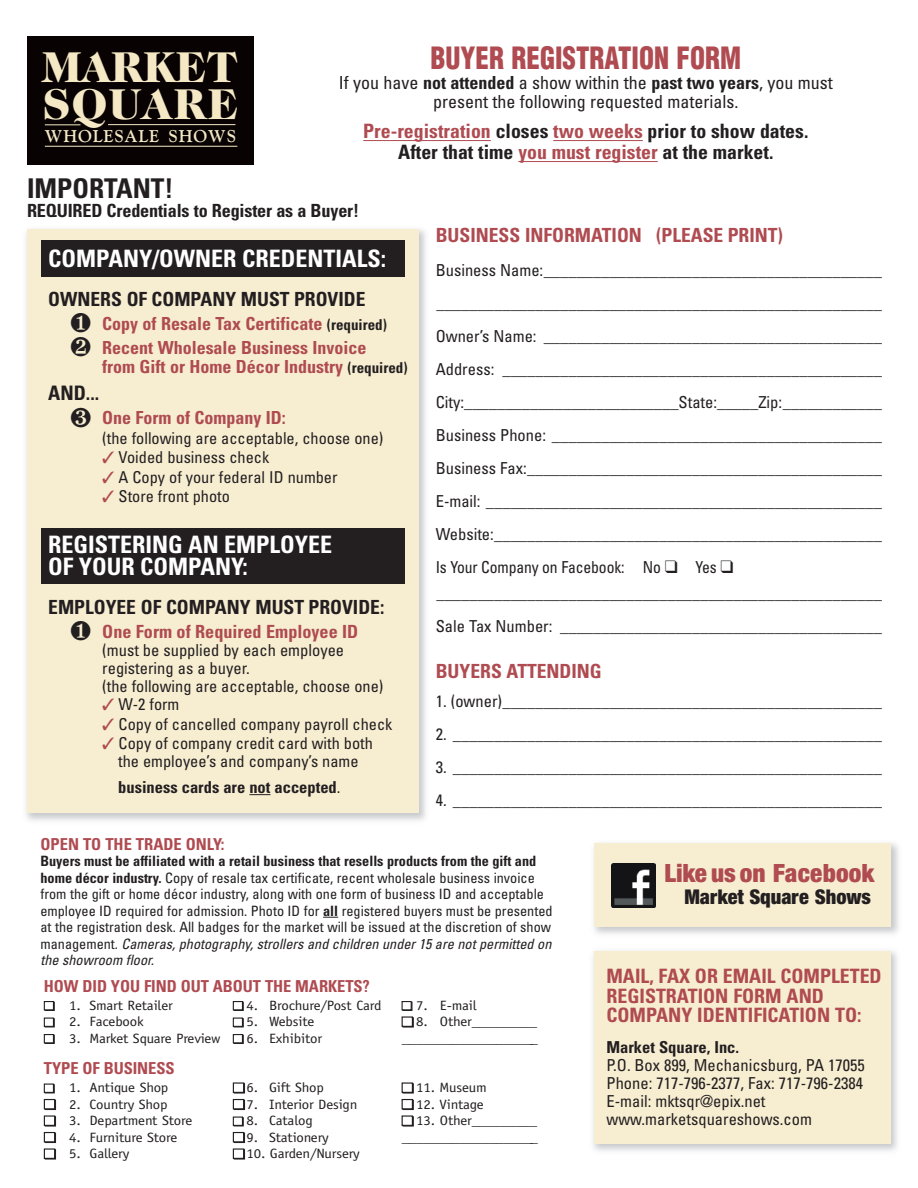
<style>
.page{position:relative;width:918px;height:1188px;background:#fff}
.page>*{position:absolute;margin:0;border:0;box-sizing:border-box;transform-origin:0 0}
.t1{font:900 43.65px/37px "Caslon Two Twenty Four";letter-spacing:.02em;color:#f4e8c5}
.t2{font:900 condensed 30px "Helvetica";color:#af4b51;scale:.9 1}
.t3{font:700 condensed 27.15px "Univers";color:#231f20}
.t4{font:27px "Sans Black Condensed DTC";letter-spacing:.005em;color:#af4b51}
.t5{font:700 condensed 24px/22.5px "Univers";color:#fff}
.t6{font:21.75px "Sans Black Condensed DTC";color:#231f20}
.t7{font:700 condensed 19.95px "Univers";color:#231f20}
.t8{font:700 condensed 19.8px/21px "Univers";color:#231f20;text-align:center}
.t9{font:700 condensed 19.8px/19.2px "Univers";color:#af4b51}
.t10{font:700 condensed 19.5px "Univers";color:#231f20}
.t11{font:700 condensed 19.5px "Univers";color:#af4b51}
.t12{font:700 condensed 18.15px "Univers";letter-spacing:-.01em;color:#231f20}
.t13{font:700 condensed 18.15px "Univers";color:#af4b51}
.t14{font:700 condensed 18px/24px "Univers";color:#af4b51}
.t15{font:condensed 18px/19.5px "Univers";color:#231f20;text-align:center}
.t16{font:700 17.1px "Goudy Old Style BT";letter-spacing:.055em;color:#f4e8c5}
.t17{font:condensed 16.5px/33px "Univers";color:#231f20}
.t18{font:700 condensed 16.5px "Univers";letter-spacing:-.005em;color:#af4b51}
.t19{font:700 condensed 16.5px "Univers";color:#231f20}
.t20{font:condensed 16.35px/18.1px "Univers";color:#231f20;text-align:center}
.t21{font:condensed 14.25px/16.5px "Univers";color:#231f20}
.t22{font:13.5px "Officina Sans";letter-spacing:-.01em;color:#231f20;scale:1.1 1}
.s1{font-weight:700}
.s2{color:#af4b51}
.s3{color:#231f20}
.s4{font-size:15px;color:#231f20}
.s5{font-weight:400}
.s6{font-style:italic}
</style>
<div class="page">
<div style="left:27px;top:230px;width:392px;height:583px;background:#f7eed2"></div>
<div style="left:594px;top:952px;width:297px;height:192px;background:#f7eed2"></div>
<div style="left:594px;top:844px;width:297px;height:83px;background:#f7eed2"></div>
<svg style="left:323px;top:917px;width:15px;height:1px"></svg>
<hr style="left:363px;top:140px;width:128px;height:1px;background:#af4b51">
<hr style="left:553px;top:140px;width:90px;height:1px;background:#af4b51">
<hr style="left:518px;top:161px;width:140px;height:1px;background:#af4b51">
<img style="left:611px;top:863px;width:44px;height:44px">
<div style="left:27px;top:37px;width:227px;height:128px;background:#080302"></div>
<hr style="left:45px;top:125px;width:36px;height:1px;background:#f4e8c5">
<hr style="left:108px;top:124px;width:127px;height:1px;background:#f4e8c5">
<hr style="left:45px;top:146px;width:192px;height:1px;background:#f4e8c5">
<div style="left:41px;top:240px;width:364px;height:37px;background:#231f20"></div>
<div style="left:41px;top:528px;width:364px;height:55px;background:#231f20"></div>
<svg style="left:249px;top:794px;width:22px;height:1px"></svg>
<h1 class="t1" style="left:42px;top:52px;width:198px">MARKET<br>SQUARE</h1>
<p class="t16" style="left:45px;top:129px;width:193px">WHOLESALE SHOWS</p>
<h2 class="t2" style="left:431px;top:41px;width:346px">BUYER REGISTRATION FORM</h2>
<p class="t15" style="left:339px;top:74px;width:496px">If you have <span class="s1">not attended</span> a show within the <span class="s1">past two years</span>, you must present the following requested materials.</p>
<p class="t8" style="left:363px;top:123px;width:447px"><span class="s2">Pre-registration</span> closes <span class="s2">two weeks</span> prior to show dates.<br>After that time <span class="s2">you must register</span> at the market.</p>
<h3 class="t3" style="left:27px;top:178px;width:148px">IMPORTANT!</h3>
<p class="t12" style="left:27px;top:204px;width:334px">REQUIRED Credentials to Register as a Buyer!</p>
<h3 class="t5" style="left:48px;top:249px;width:340px">COMPANY/OWNER CREDENTIALS:</h3>
<p class="t10" style="left:48px;top:292px;width:319px">OWNERS OF COMPANY MUST PROVIDE</p>
<p class="t14" style="left:70px;top:313px;width:318px"><span class="s3">❶</span> Copy of Resale Tax Certificate <span class="s4">(required)<br></span><span class="s3">❷</span> Recent Wholesale Business Invoice</p>
<p class="t14" style="left:102px;top:357px;width:307px">from Gift or Home Décor Industry <span class="s4">(required)</span></p>
<p class="t7" style="left:48px;top:386px;width:53px">AND...</p>
<p class="t14" style="left:70px;top:408px;width:217px"><span class="s3">❸</span> One Form of Company ID:</p>
<p class="t20" style="left:102px;top:430px;width:283px">(the following are acceptable, choose one)</p>
<p class="t20" style="left:102px;top:450px;width:169px"><span class="s2">✓</span> Voided business check</p>
<p class="t20" style="left:102px;top:469px;width:237px"><span class="s2">✓</span> A Copy of your federal ID number</p>
<p class="t20" style="left:102px;top:489px;width:129px"><span class="s2">✓</span> Store front photo</p>
<h3 class="t5" style="left:48px;top:535px;width:285px">REGISTERING AN EMPLOYEE<br>OF YOUR COMPANY:</h3>
<p class="t10" style="left:48px;top:600px;width:338px">EMPLOYEE OF COMPANY MUST PROVIDE:</p>
<p class="t13" style="left:70px;top:625px;width:290px"><span class="s3">❶</span> One Form of Required Employee ID</p>
<p class="t17" style="left:102px;top:643px;width:243px;line-height:18px">(must be supplied by each employee registering as a buyer.</p>
<p class="t20" style="left:102px;top:678px;width:283px">(the following are acceptable, choose one)</p>
<p class="t20" style="left:102px;top:696px;width:79px"><span class="s2">✓</span> W-2 form</p>
<p class="t20" style="left:102px;top:716px;width:292px"><span class="s2">✓</span> Copy of cancelled company payroll check</p>
<p class="t20" style="left:102px;top:735px;width:272px"><span class="s2">✓</span> Copy of company credit card with both the employee’s and company’s name</p>
<p class="t19" style="left:118px;top:781px;width:224px">business cards are not accepted<span class="s5">.</span></p>
<p class="t11" style="left:436px;top:228px;width:349px">BUSINESS INFORMATION (PLEASE PRINT)</p>
<p class="t17" style="left:436px;top:255px;width:448px;text-align:justify">Business Name:_________________________________________ ______________________________________________________ Owner’s Name: _________________________________________ Address: ______________________________________________ City:__________________________State:_____Zip:____________ Business Phone: ________________________________________ Business Fax:___________________________________________ E-mail: ________________________________________________ Website:_______________________________________________ Is Your Company on Facebook: No ❑ Yes ❑</p>
<p class="t17" style="left:436px;top:578px;width:448px">______________________________________________________<br>Sale Tax Number: _______________________________________</p>
<p class="t11" style="left:436px;top:664px;width:168px">BUYERS ATTENDING</p>
<p class="t17" style="left:436px;top:686px;width:448px">1. (owner)______________________________________________</p>
<p class="t17" style="left:436px;top:719px;width:448px">2. ____________________________________________________</p>
<p class="t17" style="left:436px;top:752px;width:448px">3. ____________________________________________________</p>
<p class="t17" style="left:436px;top:785px;width:448px">4. ____________________________________________________</p>
<p class="t18" style="left:40px;top:838px;width:186px">OPEN TO THE TRADE ONLY:</p>
<p class="t21" style="left:40px;top:854px;width:514px"><span class="s1">Buyers must be affiliated with a retail business that resells products from the gift and home décor industry.</span> Copy of resale tax certificate, recent wholesale business invoice from the gift or home décor industry, along with one form of business ID and acceptable employee ID required for admission. Photo ID for <span class="s1">all</span> registered buyers must be presented at the registration desk. All badges for the market will be issued at the discretion of show management. <span class="s6">Cameras, photography, strollers and children under 15 are not permitted on the showroom floor.</span></p>
<p class="t18" style="left:44px;top:980px;width:328px">HOW DID YOU FIND OUT ABOUT THE MARKETS?</p>
<p class="t22" style="left:45px;top:1000px;width:118px">■ 1. Smart Retailer</p>
<p class="t22" style="left:234px;top:1000px;width:136px">■ 4. Brochure/Post Card</p>
<p class="t22" style="left:402px;top:1000px;width:69px">■ 7. E-mail</p>
<p class="t22" style="left:45px;top:1017px;width:92px">■ 2. Facebook</p>
<p class="t22" style="left:234px;top:1017px;width:75px">■ 5. Website</p>
<p class="t22" style="left:403px;top:1017px;width:124px">■ 8. Other_________</p>
<p class="t22" style="left:45px;top:1033px;width:254px">■ 3. Market Square Preview ■ 6. Exhibitor</p>
<p class="t22" style="left:402px;top:1033px;width:125px">___________________</p>
<p class="t18" style="left:44px;top:1062px;width:132px">TYPE OF BUSINESS</p>
<p class="t22" style="left:45px;top:1083px;width:114px">■ 1. Antique Shop</p>
<p class="t22" style="left:234px;top:1083px;width:83px">■6. Gift Shop</p>
<p class="t22" style="left:403px;top:1083px;width:78px">■ 11. Museum</p>
<p class="t22" style="left:45px;top:1099px;width:113px">■ 2. Country Shop</p>
<p class="t22" style="left:234px;top:1099px;width:114px">■7. Interior Design</p>
<p class="t22" style="left:403px;top:1099px;width:75px">■ 12. Vintage</p>
<p class="t22" style="left:45px;top:1116px;width:136px">■ 3. Department Store</p>
<p class="t22" style="left:234px;top:1116px;width:73px">■ 8. Catalog</p>
<p class="t22" style="left:403px;top:1116px;width:124px">■ 13. Other_________</p>
<p class="t22" style="left:45px;top:1132px;width:122px">■ 4. Furniture Store</p>
<p class="t22" style="left:234px;top:1132px;width:88px">■9. Stationery</p>
<p class="t22" style="left:402px;top:1132px;width:125px">___________________</p>
<p class="t22" style="left:45px;top:1149px;width:78px">■ 5. Gallery</p>
<p class="t22" style="left:234px;top:1149px;width:116px">■10. Garden/Nursery</p>
<h3 class="t4" style="left:664px;top:856px;width:212px">Like us on Facebook</h3>
<h3 class="t6" style="left:684px;top:884px;width:188px">Market Square Shows</h3>
<p class="t9" style="left:607px;top:968px;width:277px">MAIL, FAX OR EMAIL COMPLETED<br>REGISTRATION FORM AND<br>COMPANY IDENTIFICATION TO:</p>
<p class="t19" style="left:607px;top:1041px;width:134px">Market Square, Inc.</p>
<p class="t17" style="left:607px;top:1057px;width:260px;line-height:18px">P.O. Box 899, Mechanicsburg, PA 17055<br>Phone: 717-796-2377, Fax: 717-796-2384<br>E-mail: mktsqr@epix.net www.marketsquareshows.com</p>
</div>
